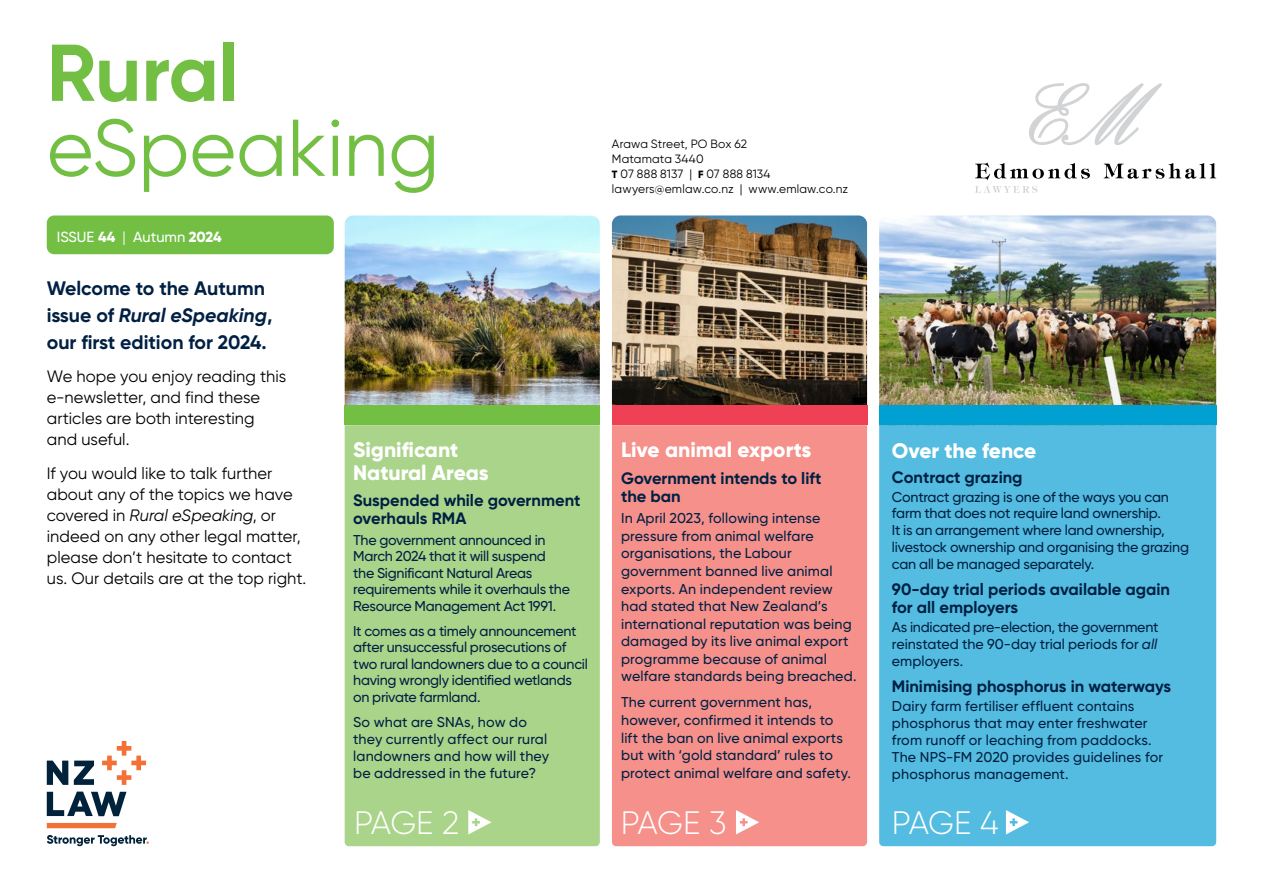
<style>
.page{position:relative;width:1263px;height:893px;background:#fff}
.page>*{position:absolute;margin:0;border:0;box-sizing:border-box;transform-origin:0 0}
.t1{font:80.25px "Gilroy";color:#72bf44}
.t2{font:700 80.25px "Gilroy";letter-spacing:-.005em;color:#72bf44}
.t3{font:300 32.4px "Gilroy";letter-spacing:-.025em;color:#fff}
.t4{font:800 21px/22.5px "Gilroy";color:#fff}
.t5{font:700 19.5px/27px "Gilroy";color:#002043}
.t6{font:16.5px/21px "Gilroy";letter-spacing:.005em;color:#000}
.t7{font:700 16.5px/18px "Gilroy";color:#002043}
.t8{font:500 14.7px "Gilroy";color:#fff}
.t9{font:500 14.25px/16.8px "Gilroy";color:#002043}
.t10{font:500 14.25px/16.5px "Gilroy";letter-spacing:-.02em;color:#002043}
.t11{font:12px/15px "Gilroy";letter-spacing:.01em;color:#000}
.s1{font-weight:800;font-size:10.5px}
.s2{font-weight:800}
.s3{font-weight:400}
.s4{font-style:italic}
</style>
<div class="page">
<img style="left:612px;top:215px;width:255px;height:191px">
<div style="left:612px;top:425px;width:255px;height:421px;background:#f5908a"></div>
<div style="left:612px;top:406px;width:255px;height:19px;background:#ef4056"></div>
<img style="left:345px;top:215px;width:255px;height:191px">
<img style="left:879px;top:215px;width:337px;height:191px">
<div style="left:879px;top:425px;width:337px;height:421px;background:#54bce0"></div>
<div style="left:345px;top:425px;width:255px;height:421px;background:#aad48a"></div>
<svg style="left:468px;top:810px;width:24px;height:24px"></svg>
<svg style="left:1006px;top:810px;width:23px;height:24px"></svg>
<svg style="left:736px;top:810px;width:23px;height:24px"></svg>
<div style="left:345px;top:406px;width:255px;height:19px;background:#72bf44"></div>
<div style="left:879px;top:406px;width:337px;height:19px;background:#00a0d2"></div>
<div style="left:47px;top:215px;width:287px;height:39px;background:#72bf44;border-radius:7px"></div>
<svg style="left:47px;top:792px;width:79px;height:24px"></svg>
<svg style="left:47px;top:761px;width:47px;height:24px"></svg>
<svg style="left:102px;top:741px;width:44px;height:44px"></svg>
<svg style="left:47px;top:823px;width:70px;height:5px"></svg>
<svg style="left:47px;top:835px;width:102px;height:11px"></svg>
<svg style="left:1029px;top:83px;width:133px;height:62px"></svg>
<svg style="left:975px;top:163px;width:241px;height:17px"></svg>
<svg style="left:975px;top:186px;width:62px;height:7px"></svg>
<h1 class="t2" style="left:47px;top:23px;width:193px">Rural</h1>
<h1 class="t1" style="left:47px;top:99px;width:394px">eSpeaking</h1>
<p class="t11" style="left:612px;top:137px;width:238px">Arawa Street, PO Box 62<br>Matamata 3440<br><span class="s1">T</span> 07 888 8137 | <span class="s1">F</span> 07 888 8134 lawyers@emlaw.co.nz | www.emlaw.co.nz</p>
<p class="t8" style="left:57px;top:228px;width:166px">ISSUE <span class="s2">44</span> <span class="s3">|</span> Autumn <span class="s2">2024</span></p>
<h3 class="t5" style="left:47px;top:274px;width:227px">Welcome to the Autumn issue of <span class="s4">Rural eSpeaking</span>, our first edition for 2024.</h3>
<p class="t6" style="left:47px;top:366px;width:241px">We hope you enjoy reading this e-newsletter, and find these articles are both interesting and useful.</p>
<p class="t6" style="left:47px;top:463px;width:261px">If you would like to talk further about any of the topics we have covered in <span class="s4">Rural eSpeaking</span>, or indeed on any other legal matter, please don’t hesitate to contact us. Our details are at the top right.</p>
<h3 class="t4" style="left:621px;top:438px;width:192px">Live animal exports</h3>
<p class="t7" style="left:621px;top:469px;width:202px">Government intends to lift the ban</p>
<p class="t9" style="left:621px;top:509px;width:237px;line-height:17.5px">In April 2023, following intense pressure from animal welfare organisations, the Labour government banned live animal exports. An independent review had stated that New Zealand’s international reputation was being damaged by its live animal export programme because of animal welfare standards being breached.</p>
<p class="t9" style="left:621px;top:693px;width:231px;line-height:17.5px">The current government has, however, confirmed it intends to lift the ban on live animal exports but with ‘gold standard’ rules to protect animal welfare and safety.</p>
<h3 class="t4" style="left:353px;top:438px;width:137px">Significant<br>Natural Areas</h3>
<p class="t7" style="left:353px;top:491px;width:229px">Suspended while government overhauls RMA</p>
<p class="t10" style="left:353px;top:531px;width:218px">The government announced in<br>March 2024 that it will suspend the Significant Natural Areas requirements while it overhauls the<br>Resource Management Act 1991.</p>
<p class="t10" style="left:353px;top:622px;width:236px">It comes as a timely announcement after unsuccessful prosecutions of two rural landowners due to a council having wrongly identified wetlands on private farmland.</p>
<p class="t9" style="left:353px;top:714px;width:197px">So what are SNAs, how do they currently affect our rural landowners and how will they be addressed in the future?</p>
<h2 class="t3" style="left:354px;top:802px;width:107px">PAGE 2</h2>
<h2 class="t3" style="left:621px;top:802px;width:107px">PAGE 3</h2>
<h2 class="t3" style="left:892px;top:802px;width:108px">PAGE 4</h2>
<h3 class="t4" style="left:892px;top:440px;width:146px">Over the fence</h3>
<p class="t7" style="left:892px;top:468px;width:132px">Contract grazing</p>
<p class="t9" style="left:892px;top:488px;width:299px">Contract grazing is one of the ways you can farm that does not require land ownership.<br>It is an arrangement where land ownership, livestock ownership and organising the grazing can all be managed separately.</p>
<p class="t7" style="left:892px;top:580px;width:280px">90-day trial periods available again for all employers</p>
<p class="t9" style="left:892px;top:619px;width:268px;text-align:justify">As indicated pre-election, the government reinstated the 90-day trial periods for <span class="s4">all </span>employers.</p>
<p class="t7" style="left:892px;top:677px;width:281px">Minimising phosphorus in waterways</p>
<p class="t9" style="left:892px;top:698px;width:273px">Dairy farm fertiliser effluent contains phosphorus that may enter freshwater from runoff or leaching from paddocks.<br>The NPS-FM 2020 provides guidelines for phosphorus management.</p>
</div>
